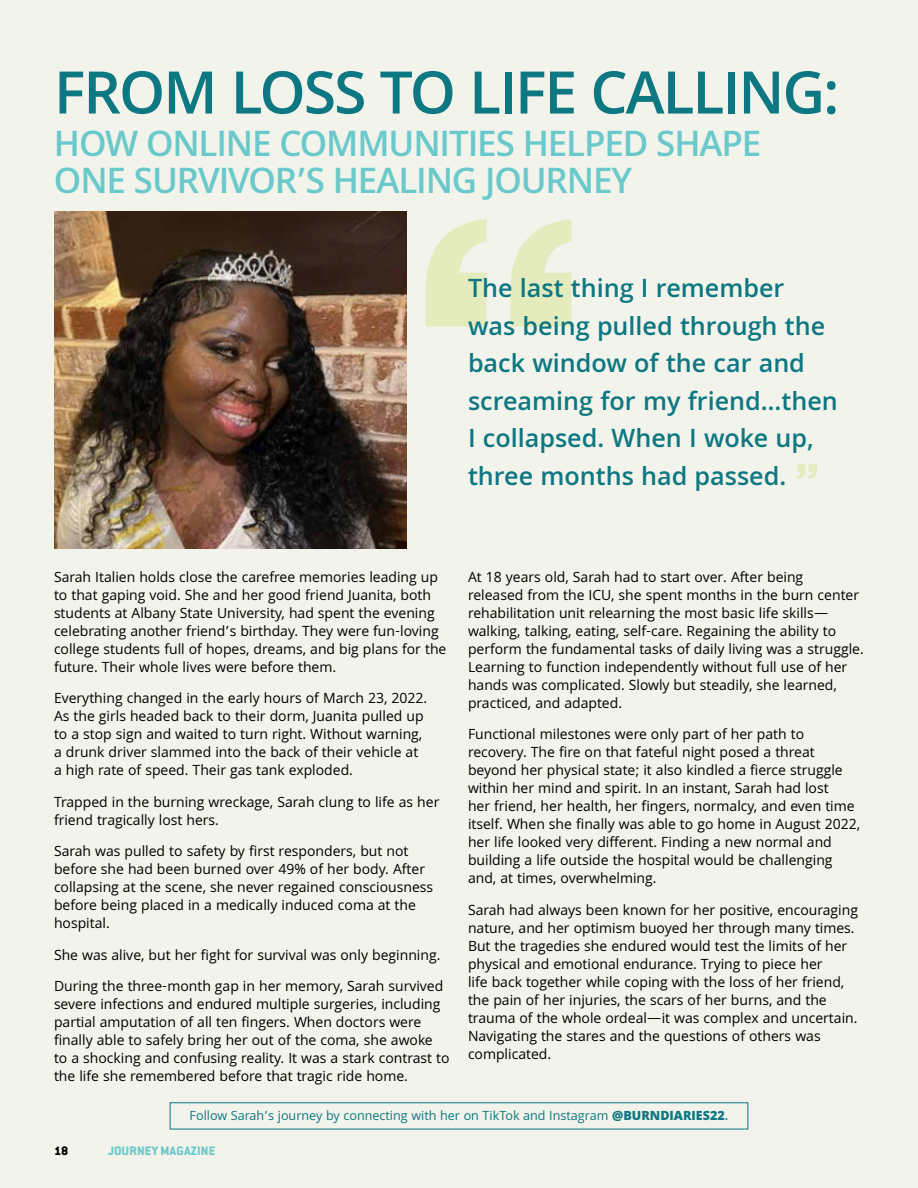
<style>
.page{position:relative;width:918px;height:1188px;background:#f2f3ea}
.page>*{position:absolute;margin:0;border:0;box-sizing:border-box;transform-origin:0 0}
.t1{font:800 expanded 272.7px "Helvetica Neue LT Std";color:#bad532}
.t2{font:600 63px "Khula";letter-spacing:-.03em;color:#0d7782}
.t3{font:600 37.5px/37.5px "Khula";letter-spacing:-.03em;color:#6ac9cb}
.t4{font:800 expanded 37.5px "Helvetica Neue LT Std";color:#bad532}
.t5{font:600 27px/37.5px "Khula";color:#0d7782}
.t6{font:15px/18px "Khula";color:#000}
.t7{font:13.5px "Khula";color:#0d7782}
.t8{font:800 13.5px "Conduit ITC Std";letter-spacing:.01em;color:#6ac9cb}
.t9{font:800 13.5px "Conduit ITC Std";color:#000}
.s1{font-weight:800}
.s2{font-weight:600}
</style>
<div class="page">
<img style="left:54px;top:212px;width:353px;height:337px">
<div style="left:170px;top:1102px;width:578px;height:27px;border:1px solid #0d7782"></div>
<h2 class="t2" style="left:54px;top:55px;width:787px">FROM LOSS TO LIFE CALLING:</h2>
<h3 class="t3" style="left:54px;top:124px;width:709px">HOW ONLINE COMMUNITIES HELPED SHAPE<br>ONE SURVIVOR’S HEALING JOURNEY</h3>
<h1 class="t1" style="left:407px;top:142px;width:183px">“</h1>
<h3 class="t5" style="left:468px;top:269px;width:371px">The last thing I remember was being pulled through the back window of the car and screaming for my friend…then<br>I collapsed. When I woke up, three months had passed.</h3>
<h3 class="t4" style="left:794px;top:454px;width:27px">”</h3>
<p class="t6" style="left:54px;top:568px;width:394px">Sarah Italien holds close the carefree memories leading up to that gaping void. She and her good friend Juanita, both students at Albany State University, had spent the evening celebrating another friend’s birthday. They were fun-loving college students full of hopes, dreams, and big plans for the future. Their whole lives were before them.</p>
<p class="t6" style="left:54px;top:689px;width:375px">Everything changed in the early hours of March 23, 2022.<br>As the girls headed back to their dorm, Juanita pulled up to a stop sign and waited to turn right. Without warning, a drunk driver slammed into the back of their vehicle at a high rate of speed. Their gas tank exploded.</p>
<p class="t6" style="left:54px;top:793px;width:387px">Trapped in the burning wreckage, Sarah clung to life as her friend tragically lost hers.</p>
<p class="t6" style="left:54px;top:842px;width:381px">Sarah was pulled to safety by first responders, but not before she had been burned over 49% of her body. After collapsing at the scene, she never regained consciousness before being placed in a medically induced coma at the hospital.</p>
<p class="t6" style="left:54px;top:939px;width:391px;line-height:31.5px">She was alive, but her fight for survival was only beginning.<br>During the three-month gap in her memory, Sarah survived</p>
<p class="t6" style="left:54px;top:995px;width:397px">severe infections and endured multiple surgeries, including partial amputation of all ten fingers. When doctors were finally able to safely bring her out of the coma, she awoke to a shocking and confusing reality. It was a stark contrast to the life she remembered before that tragic ride home.</p>
<p class="t6" style="left:468px;top:568px;width:397px">At 18 years old, Sarah had to start over. After being<br>released from the ICU, she spent months in the burn center rehabilitation unit relearning the most basic life skills— walking, talking, eating, self-care. Regaining the ability to perform the fundamental tasks of daily living was a struggle.<br>Learning to function independently without full use of her hands was complicated. Slowly but steadily, she learned, practiced, and adapted.</p>
<p class="t6" style="left:468px;top:725px;width:394px">Functional milestones were only part of her path to recovery. The fire on that fateful night posed a threat beyond her physical state; it also kindled a fierce struggle within her mind and spirit. In an instant, Sarah had lost<br>her friend, her health, her fingers, normalcy, and even time itself. When she finally was able to go home in August 2022, her life looked very different. Finding a new normal and building a life outside the hospital would be challenging and, at times, overwhelming.</p>
<p class="t6" style="left:468px;top:901px;width:392px">Sarah had always been known for her positive, encouraging nature, and her optimism buoyed her through many times.<br>But the tragedies she endured would test the limits of her physical and emotional endurance. Trying to piece her<br>life back together while coping with the loss of her friend, the pain of her injuries, the scars of her burns, and the trauma of the whole ordeal—it was complex and uncertain.<br>Navigating the stares and the questions of others was complicated.</p>
<p class="t7" style="left:190px;top:1108px;width:540px">Follow Sarah’s journey by connecting with her on TikTok and Instagram <span class="s1">@BURNDIARIES22</span><span class="s2">.</span></p>
<p class="t9" style="left:54px;top:1143px;width:16px">18</p>
<p class="t8" style="left:108px;top:1143px;width:109px">JOURNEY MAGAZINE</p>
</div>
